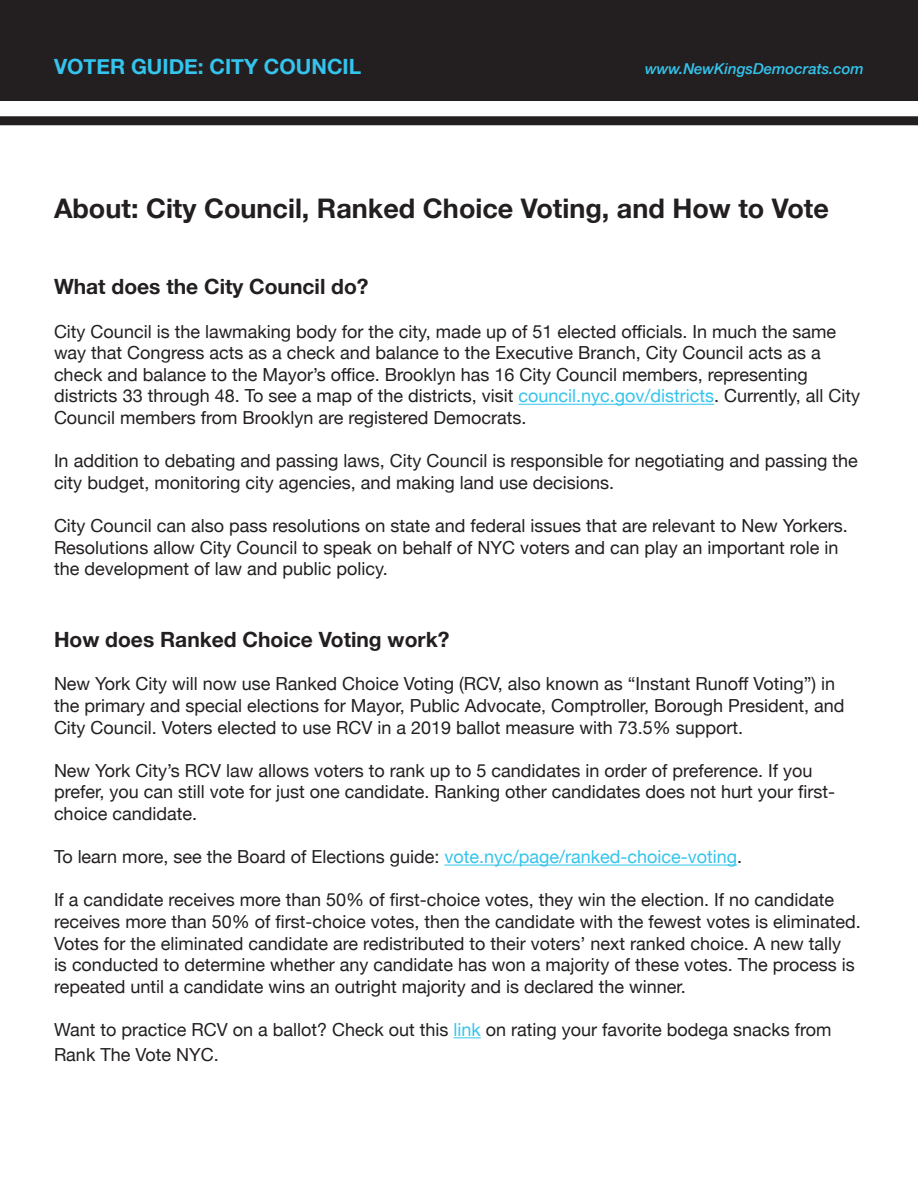
<style>
.page{position:relative;width:918px;height:1188px;background:#fff}
.page>*{position:absolute;margin:0;border:0;box-sizing:border-box;transform-origin:0 0}
.t1{font:700 27px "Helvetica Neue";color:#231f20}
.t2{font:700 21px "Helvetica Neue";color:#231f20}
.t3{font:700 21px "Helvetica Neue";color:#34c4ed}
.t4{font:18px/21.6px "Helvetica Neue";color:#231f20}
.t5{font:italic 500 15px "Helvetica Neue";color:#34c4ed}
.s1{color:#34c4ed}
</style>
<div class="page">
<div style="left:0;top:0;width:918px;height:100px;background:#231f20"></div>
<hr style="left:518px;top:404px;width:196px;height:1px;background:#34c4ed">
<hr style="left:444px;top:865px;width:293px;height:1px;background:#34c4ed">
<svg style="left:453px;top:1037px;width:28px;height:1px"></svg>
<div style="left:0;top:116px;width:918px;height:9px;background:#231f20"></div>
<p class="t3" style="left:54px;top:51px;width:309px">VOTER GUIDE: CITY COUNCIL</p>
<p class="t5" style="left:645px;top:56px;width:220px">www.NewKingsDemocrats.com</p>
<p class="t1" style="left:54px;top:187px;width:776px">About: City Council, Ranked Choice Voting, and How to Vote</p>
<p class="t2" style="left:54px;top:270px;width:316px">What does the City Council do?</p>
<p class="t4" style="left:54px;top:321px;width:808px">City Council is the lawmaking body for the city, made up of 51 elected officials. In much the same way that Congress acts as a check and balance to the Executive Branch, City Council acts as a check and balance to the Mayor’s office. Brooklyn has 16 City Council members, representing districts 33 through 48. To see a map of the districts, visit <span class="s1">council.nyc.gov/districts</span>. Currently, all City Council members from Brooklyn are registered Democrats.</p>
<p class="t4" style="left:54px;top:451px;width:805px">In addition to debating and passing laws, City Council is responsible for negotiating and passing the city budget, monitoring city agencies, and making land use decisions.</p>
<p class="t4" style="left:54px;top:516px;width:795px">City Council can also pass resolutions on state and federal issues that are relevant to New Yorkers.<br>Resolutions allow City Council to speak on behalf of NYC voters and can play an important role in the development of law and public policy.</p>
<p class="t2" style="left:54px;top:623px;width:397px">How does Ranked Choice Voting work?</p>
<p class="t4" style="left:54px;top:674px;width:792px">New York City will now use Ranked Choice Voting (RCV, also known as “Instant Runoff Voting”) in the primary and special elections for Mayor, Public Advocate, Comptroller, Borough President, and<br>City Council. Voters elected to use RCV in a 2019 ballot measure with 73.5% support.</p>
<p class="t4" style="left:54px;top:761px;width:783px">New York City’s RCV law allows voters to rank up to 5 candidates in order of preference. If you prefer, you can still vote for just one candidate. Ranking other candidates does not hurt your first&shy;choice candidate.</p>
<p class="t4" style="left:54px;top:847px;width:690px">To learn more, see the Board of Elections guide: <span class="s1">vote.nyc/page/ranked-choice-voting</span>.</p>
<p class="t4" style="left:54px;top:890px;width:808px">If a candidate receives more than 50% of first-choice votes, they win the election. If no candidate receives more than 50% of first-choice votes, then the candidate with the fewest votes is eliminated.<br>Votes for the eliminated candidate are redistributed to their voters’ next ranked choice. A new tally<br>is conducted to determine whether any candidate has won a majority of these votes. The process is repeated until a candidate wins an outright majority and is declared the winner.</p>
<p class="t4" style="left:54px;top:1018px;width:779px;line-height:25.2px">Want to practice RCV on a ballot? Check out this <span class="s1">link</span> on rating your favorite bodega snacks from<br>Rank The Vote NYC.</p>
</div>
